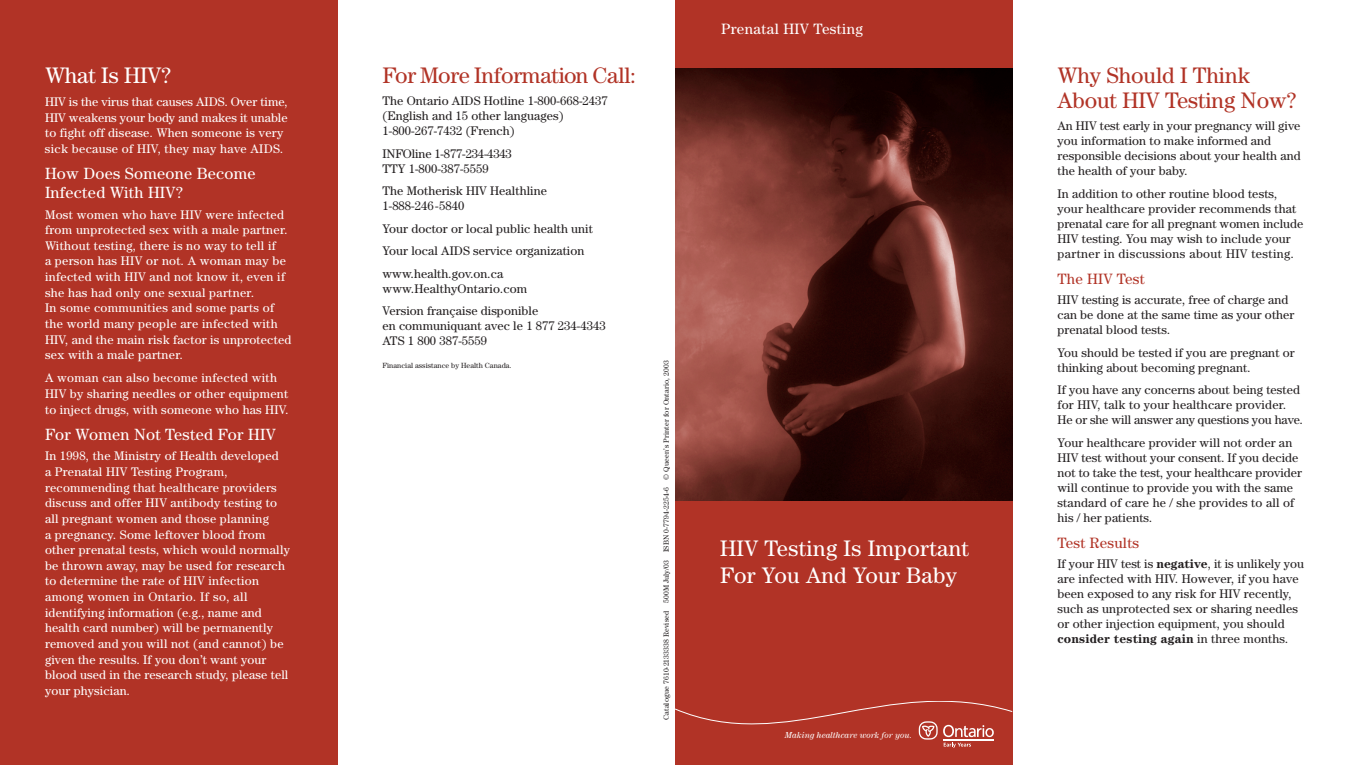
<style>
.page{position:relative;width:1350px;height:765px;background:#fff}
.page>*{position:absolute;margin:0;border:0;box-sizing:border-box;transform-origin:0 0}
.t1{font:22.5px/25px "Century";letter-spacing:-.005em;color:#b13326}
.t2{font:22.5px/27.5px "Century";letter-spacing:.015em;color:#fff}
.t3{font:22.5px "Century";letter-spacing:-.005em;color:#fff}
.t4{font:16.25px/18.8px "Century";letter-spacing:.015em;color:#fff}
.t5{font:15px "Century";letter-spacing:.015em;color:#b13326}
.t6{font:15px "Century";letter-spacing:.025em;color:#fff}
.t7{font:12.5px/15px "Century";letter-spacing:.005em;color:#231f20}
.t8{font:12.5px/15.6px "Century";letter-spacing:.02em;color:#fff}
.t9{font:12.5px/15.6px "Century";color:#fff}
.t10{font:italic 8.75px "Century";color:#fff}
.t11{font:7.5px "Century";letter-spacing:.015em;color:#231f20}
.s1{font-weight:700}
</style>
<div class="page">
<img style="left:675px;top:68px;width:337px;height:433px">
<div style="left:675px;top:501px;width:337px;height:264px;background:#b13326"></div>
<svg style="left:675px;top:701px;width:337px;height:47px"></svg>
<div style="left:0;top:0;width:338px;height:765px;background:#b13326"></div>
<div style="left:675px;top:0;width:337px;height:68px;background:#b13326"></div>
<h1 class="t3" style="left:45px;top:67px;width:128px">What Is HIV?</h1>
<p class="t9" style="left:45px;top:95px;width:244px">HIV is the virus that causes AIDS. Over time, HIV weakens your body and makes it unable to fight off disease. When someone is very sick because of HIV, they may have AIDS.</p>
<h2 class="t4" style="left:45px;top:166px;width:212px">How Does Someone Become<br>Infected With HIV?</h2>
<p class="t8" style="left:45px;top:208px;width:248px">Most women who have HIV were infected from unprotected sex with a male partner.<br>Without testing, there is no way to tell if<br>a person has HIV or not. A woman may be infected with HIV and not know it, even if she has had only one sexual partner.<br>In some communities and some parts of the world many people are infected with HIV, and the main risk factor is unprotected sex with a male partner.</p>
<p class="t8" style="left:45px;top:371px;width:245px">A woman can also become infected with<br>HIV by sharing needles or other equipment to inject drugs, with someone who has HIV.</p>
<h2 class="t4" style="left:45px;top:426px;width:232px">For Women Not Tested For HIV</h2>
<p class="t8" style="left:45px;top:450px;width:246px">In 1998, the Ministry of Health developed<br>a Prenatal HIV Testing Program, recommending that healthcare providers discuss and offer HIV antibody testing to all pregnant women and those planning<br>a pregnancy. Some leftover blood from other prenatal tests, which would normally be thrown away, may be used for research to determine the rate of HIV infection among women in Ontario. If so, all identifying information (e.g., name and health card number) will be permanently removed and you will not (and cannot) be given the results. If you don’t want your blood used in the research study, please tell your physician.</p>
<h1 class="t1" style="left:382px;top:65px;width:255px">For More Information Call:</h1>
<p class="t7" style="left:382px;top:95px;width:227px">The Ontario AIDS Hotline 1-800-668-2437 (English and 15 other languages)<br>1-800-267-7432 (French)</p>
<p class="t7" style="left:382px;top:147px;width:131px">INFOline 1-877-234-4343<br>TTY 1-800-387-5559</p>
<p class="t7" style="left:382px;top:185px;width:166px">The Motherisk HIV Healthline<br>1-888-246-5840</p>
<p class="t7" style="left:382px;top:219px;width:212px;line-height:22.5px">Your doctor or local public health unit<br>Your local AIDS service organization www.health.gov.on.ca</p>
<p class="t7" style="left:382px;top:279px;width:157px;line-height:22.5px">www.HealthyOntario.com<br>Version française disponible</p>
<p class="t7" style="left:382px;top:320px;width:225px">en communiquant avec le 1 877 234-4343<br>ATS 1 800 387-5559</p>
<p class="t11" style="left:382px;top:363px;width:131px">Financial assistance by Health Canada.</p>
<p class="t11" style="left:664px;top:720px;width:361px;rotate:-90deg">Catalogue 7610-2133338 Revised 500M July/03 ISBN 0-7794-2254-6 © Queen’s Printer for Ontario, 2003</p>
<p class="t6" style="left:721px;top:24px;width:143px">Prenatal HIV Testing</p>
<h1 class="t2" style="left:720px;top:536px;width:251px">HIV Testing Is Important<br>For You And Your Baby</h1>
<p class="t10" style="left:785px;top:732px;width:129px">Making healthcare work for you.</p>
<h1 class="t1" style="left:1057px;top:65px;width:241px">Why Should I Think<br>About HIV Testing Now?</h1>
<p class="t7" style="left:1057px;top:120px;width:245px">An HIV test early in your pregnancy will give you information to make informed and responsible decisions about your health and the health of your baby.</p>
<p class="t7" style="left:1057px;top:187px;width:247px">In addition to other routine blood tests, your healthcare provider recommends that prenatal care for all pregnant women include HIV testing. You may wish to include your partner in discussions about HIV testing.</p>
<p class="t5" style="left:1057px;top:274px;width:89px">The HIV Test</p>
<p class="t7" style="left:1057px;top:294px;width:238px">HIV testing is accurate, free of charge and can be done at the same time as your other prenatal blood tests.</p>
<p class="t7" style="left:1057px;top:346px;width:239px">You should be tested if you are pregnant or thinking about becoming pregnant.</p>
<p class="t7" style="left:1057px;top:384px;width:247px">If you have any concerns about being tested for HIV, talk to your healthcare provider.<br>He or she will answer any questions you have.</p>
<p class="t7" style="left:1057px;top:436px;width:246px">Your healthcare provider will not order an HIV test without your consent. If you decide not to take the test, your healthcare provider will continue to provide you with the same standard of care he / she provides to all of his / her patients.</p>
<p class="t5" style="left:1057px;top:538px;width:83px">Test Results</p>
<p class="t7" style="left:1057px;top:557px;width:248px">If your HIV test is <span class="s1">negative</span>, it is unlikely you are infected with HIV. However, if you have been exposed to any risk for HIV recently, such as unprotected sex or sharing needles or other injection equipment, you should <span class="s1">consider testing again</span> in three months.</p>
</div>
